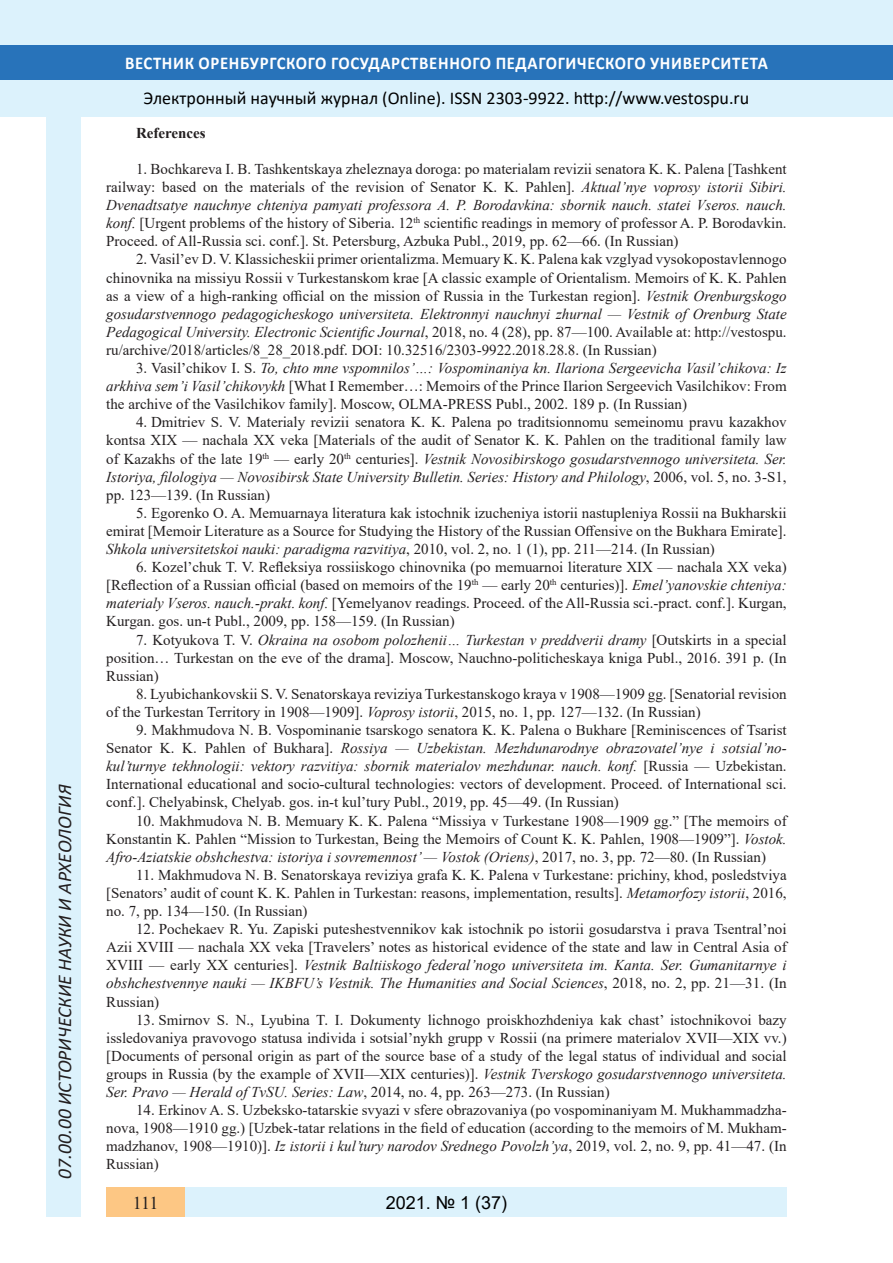
<style>
.page{position:relative;width:893px;height:1263px;background:#fff}
.page>*{position:absolute;margin:0;border:0;box-sizing:border-box;transform-origin:0 0}
.t1{font:italic 19.5px "Calibri";color:#231f20}
.t2{font:18px "Calibri";color:#000}
.t3{font:700 18px "Calibri";letter-spacing:.04em;color:#fff;scale:.93 1}
.t4{font:18px "Arial";color:#000}
.t5{font:700 18px "Book Antiqua";color:#000}
.t6{font:18px "Times New Roman";color:#231f20}
.литература{font:15px/18.1px "Times New Roman";color:#231f20;text-align:justify}
.литература-2{font:700 15px "Times New Roman";color:#231f20}
.s1{font-style:italic}
</style>
<div class="page">
<div style="left:0;top:0;width:893px;height:116px;background:#dcf2fc"></div>
<div style="left:0;top:45px;width:893px;height:34px;background:#2873ba"></div>
<div style="left:47px;top:116px;width:34px;height:1101px;background:#dcf2fc"></div>
<div style="left:106px;top:1188px;width:681px;height:29px;background:#dcf2fc"></div>
<div style="left:106px;top:1188px;width:79px;height:29px;background:#fdc784"></div>
<h1 class="t1" style="left:51px;top:1179px;width:395px;rotate:-90deg">07.00.00 ИСТОРИЧЕСКИЕ НАУКИ И АРХЕОЛОГИЯ</h1>
<h1 class="t1" style="left:51px;top:1105px;width:206px;rotate:-90deg">БИОЛОГИЧЕСКИЕ НАУКИ</h1>
<h1 class="t1" style="left:51px;top:1169px;width:11px;rotate:-90deg">3</h1>
<p class="t3" style="left:125px;top:50px;width:693px">ВЕСТНИК ОРЕНБУРГСКОГО ГОСУДАРСТВЕННОГО ПЕДАГОГИЧЕСКОГО УНИВЕРСИТЕТА</p>
<p class="t2" style="left:144px;top:85px;width:607px">Электронный научный журнал (Online). ISSN 2303-9922. http://www.vestospu.ru</p>
<p class="t2" style="left:583px;top:85px;width:13px">t</p>
<p class="t2" style="left:583px;top:85px;width:13px">t</p>
<p class="литература-2" style="left:136px;top:122px;width:71px">References</p>
<p class="литература" style="left:106px;top:159px;width:682px;text-indent:30px">1. Bochkareva I. B. Tashkentskaya zheleznaya doroga: po materialam revizii senatora K. K. Palena [Tashkent railway: based on the materials of the revision of Senator K. K. Pahlen]. <span class="s1">Aktual’nye voprosy istorii Sibiri.<br>Dvenadtsatye nauchnye chteniya pamyati professora A. P. Borodavkina: sbornik nauch. statei Vseros. nauch. konf.</span> [Urgent problems of the history of Siberia. 12<sup>th</sup> scientific readings in memory of professor A. P. Borodavkin.<br>Proceed. of All-Russia sci. conf.]. St. Petersburg, Azbuka Publ., 2019, pp. 62—66. (In Russian)</p>
<p class="литература" style="left:106px;top:250px;width:682px;text-indent:30px">2. Vasil’ev D. V. Klassicheskii primer orientalizma. Memuary K. K. Palena kak vzglyad vysokopostavlennogo chinovnika na missiyu Rossii v Turkestanskom krae [A classic example of Orientalism. Memoirs of K. K. Pahlen as a view of a high-ranking official on the mission of Russia in the Turkestan region]. <span class="s1">Vestnik Orenburgskogo gosudarstvennogo pedagogicheskogo universiteta. Elektronnyi nauchnyi zhurnal — Vestnik of Orenburg State Pedagogical University. Electronic Scientific Journal</span>, 2018, no. 4 (28), pp. 87—100. Available at: http://vestospu. ru/archive/2018/articles/8_28_2018.pdf. DOI: 10.32516/2303-9922.2018.28.8. (In Russian)</p>
<p class="литература" style="left:106px;top:358px;width:682px;text-indent:30px">3. Vasil’chikov I. S. <span class="s1">To, chto mne vspomnilos’…: Vospominaniya kn. Ilariona Sergeevicha Vasil’chikova: Iz arkhiva sem’i Vasil’chikovykh</span> [What I Remember…: Memoirs of the Prince Ilarion Sergeevich Vasilchikov: From the archive of the Vasilchikov family]. Moscow, OLMA-PRESS Publ., 2002. 189 p. (In Russian)</p>
<p class="литература" style="left:106px;top:413px;width:682px;text-indent:30px">4. Dmitriev S. V. Materialy revizii senatora K. K. Palena po traditsionnomu semeinomu pravu kazakhov kontsa XIX — nachala XX veka [Materials of the audit of Senator K. K. Pahlen on the traditional family law of Kazakhs of the late 19<sup>th</sup> — early 20<sup>th</sup> centuries]. <span class="s1">Vestnik Novosibirskogo gosudarstvennogo universiteta. Ser.<br>Istoriya, filologiya — Novosibirsk State University Bulletin. Series: History and Philology</span>, 2006, vol. 5, no. 3-S1, pp. 123—139. (In Russian)</p>
<p class="литература" style="left:106px;top:503px;width:682px;text-indent:30px">5. Egorenko O. A. Memuarnaya literatura kak istochnik izucheniya istorii nastupleniya Rossii na Bukharskii emirat [Memoir Literature as a Source for Studying the History of the Russian Offensive on the Bukhara Emirate].<br><span class="s1">Shkola universitetskoi nauki: paradigma razvitiya</span>, 2010, vol. 2, no. 1 (1), pp. 211—214. (In Russian)</p>
<p class="литература" style="left:106px;top:557px;width:682px;text-indent:30px">6. Kozel’chuk T. V. Refleksiya rossiiskogo chinovnika (po memuarnoi literature XIX — nachala XX veka) [Reflection of a Russian official (based on memoirs of the 19<sup>th</sup> — early 20<sup>th</sup> centuries)]. <span class="s1">Emel’yanovskie chteniya: materialy Vseros. nauch.-prakt. konf.</span> [Yemelyanov readings. Proceed. of the All-Russia sci.-pract. conf.]. Kurgan, Kurgan. gos. un-t Publ., 2009, pp. 158—159. (In Russian)</p>
<p class="литература" style="left:106px;top:630px;width:682px;text-indent:30px">7. Kotyukova T. V. <span class="s1">Okraina na osobom polozhenii… Turkestan v preddverii dramy</span> [Outskirts in a special position… Turkestan on the eve of the drama]. Moscow, Nauchno-politicheskaya kniga Publ., 2016. 391 p. (In Russian)</p>
<p class="литература" style="left:106px;top:684px;width:682px;text-indent:30px">8. Lyubichankovskii S. V. Senatorskaya reviziya Turkestanskogo kraya v 1908—1909 gg. [Senatorial revision of the Turkestan Territory in 1908—1909]. <span class="s1">Voprosy istorii</span>, 2015, no. 1, pp. 127—132. (In Russian)</p>
<p class="литература" style="left:106px;top:720px;width:682px;text-indent:30px">9. Makhmudova N. B. Vospominanie tsarskogo senatora K. K. Palena o Bukhare [Reminiscences of Tsarist Senator K. K. Pahlen of Bukhara]. <span class="s1">Rossiya — Uzbekistan. Mezhdunarodnye obrazovatel’nye i sotsial’no&shy;kul’turnye tekhnologii: vektory razvitiya: sbornik materialov mezhdunar. nauch. konf.</span> [Russia — Uzbekistan.<br>International educational and socio-cultural technologies: vectors of development. Proceed. of International sci. conf.]. Chelyabinsk, Chelyab. gos. in-t kul’tury Publ., 2019, pp. 45—49. (In Russian)</p>
<p class="литература" style="left:106px;top:811px;width:682px;text-indent:30px">10. Makhmudova N. B. Memuary K. K. Palena “Missiya v Turkestane 1908—1909 gg.” [The memoirs of Konstantin K. Pahlen “Mission to Turkestan, Being the Memoirs of Count K. K. Pahlen, 1908—1909”]. <span class="s1">Vostok.<br>Afro-Aziatskie obshchestva: istoriya i sovremennost’ — Vostok (Oriens)</span>, 2017, no. 3, pp. 72—80. (In Russian)</p>
<p class="литература" style="left:106px;top:865px;width:682px;text-indent:30px">11. Makhmudova N. B. Senatorskaya reviziya grafa K. K. Palena v Turkestane: prichiny, khod, posledstviya [Senators’ audit of count K. K. Pahlen in Turkestan: reasons, implementation, results]. <span class="s1">Metamorfozy istorii</span>, 2016, no. 7, pp. 134—150. (In Russian)</p>
<p class="литература" style="left:106px;top:919px;width:682px;text-indent:30px">12. Pochekaev R. Yu. Zapiski puteshestvennikov kak istochnik po istorii gosudarstva i prava Tsentral’noi Azii XVIII — nachala XX veka [Travelers’ notes as historical evidence of the state and law in Central Asia of XVIII — early XX centuries]. <span class="s1">Vestnik Baltiiskogo federal’nogo universiteta im. Kanta. Ser. Gumanitarnye i obshchestvennye nauki — IKBFU’s Vestnik. The Humanities and Social Sciences</span>, 2018, no. 2, pp. 21—31. (In Russian)</p>
<p class="литература" style="left:106px;top:1010px;width:682px;text-indent:30px">13. Smirnov S. N., Lyubina T. I. Dokumenty lichnogo proiskhozhdeniya kak chast’ istochnikovoi bazy issledovaniya pravovogo statusa individa i sotsial’nykh grupp v Rossii (na primere materialov XVII—XIX vv.) [Documents of personal origin as part of the source base of a study of the legal status of individual and social groups in Russia (by the example of XVII—XIX centuries)]. <span class="s1">Vestnik Tverskogo gosudarstvennogo universiteta.<br>Ser. Pravo — Herald of TvSU. Series: Law</span>, 2014, no. 4, pp. 263—273. (In Russian)</p>
<p class="литература" style="left:106px;top:1100px;width:682px;text-indent:30px">14. Erkinov A. S. Uzbeksko-tatarskie svyazi v sfere obrazovaniya (po vospominaniyam M. Mukhammadzha&shy;nova, 1908—1910 gg.) [Uzbek-tatar relations in the field of education (according to the memoirs of M. Mukham&shy;madzhanov, 1908—1910)]. <span class="s1">Iz istorii i kul’tury narodov Srednego Povolzh’ya</span>, 2019, vol. 2, no. 9, pp. 41—47. (In Russian)</p>
<p class="t5" style="left:390px;top:1190px;width:37px">2018</p>
<p class="t5" style="left:479px;top:1190px;width:25px">25)</p>
<p class="t4" style="left:386px;top:1190px;width:123px">2021. № 1 (37)</p>
<p class="t6" style="left:133px;top:1190px;width:27px">111</p>
<p class="t5" style="left:460px;top:1190px;width:39px">2 6</p>
</div>
